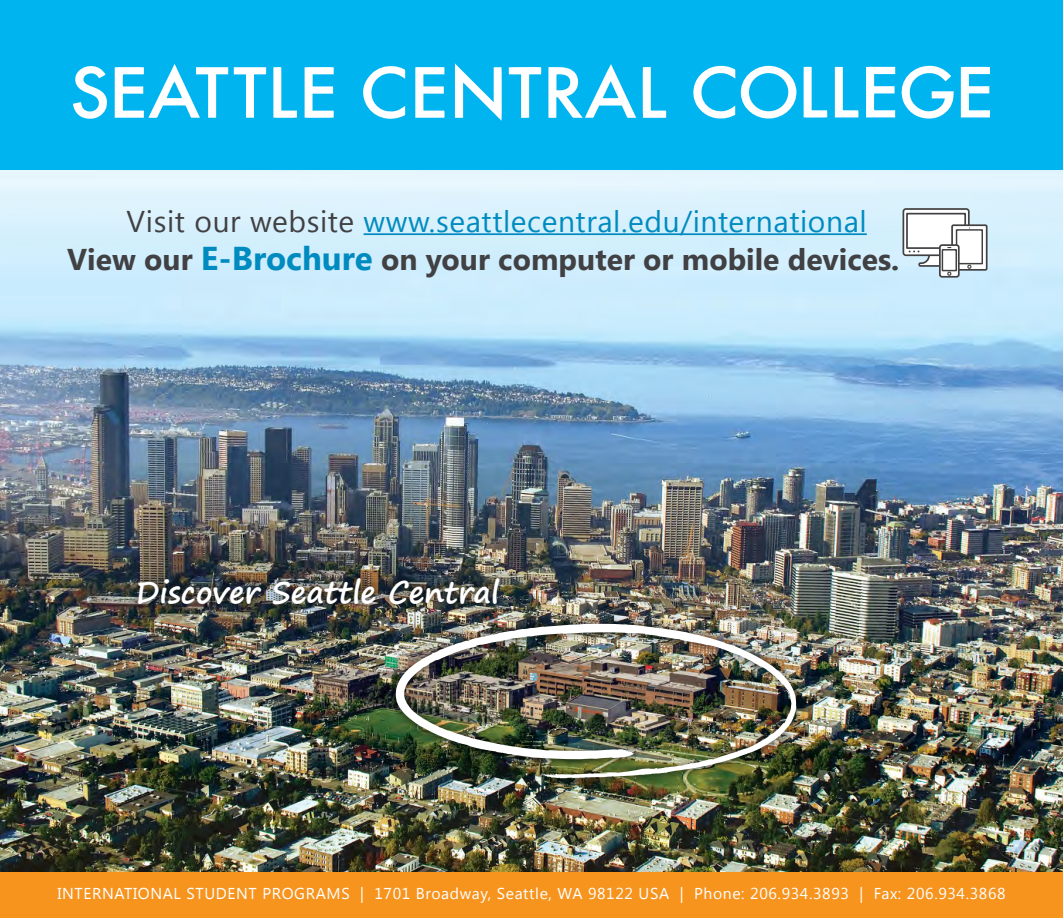
<style>
.page{position:relative;width:1063px;height:918px;background:#fff}
.page>*{position:absolute;margin:0;border:0;box-sizing:border-box;transform-origin:0 0}
.t1{font:700 30px/38.7px "Segoe UI";color:#414042}
.t2{font:700 30px "Segoe Print";color:#fff}
.t3{font:15.75px "Segoe UI";letter-spacing:.04em;color:#fff}
.s1{font-weight:400}
.s2{font-weight:400;color:#008bc0}
.s3{font-size:33px;color:#008bc0}
</style>
<div class="page">
<img style="left:0;top:315px;width:1063px;height:557px">
<div style="left:0;top:170px;width:1063px;height:145px;background:linear-gradient(to bottom,#e4f5fd,#c5eafd)"></div>
<div style="left:0;top:0;width:1063px;height:170px;background:#00b4f0"></div>
<div style="left:0;top:873px;width:1063px;height:45px;background:#f7941e"></div>
<div style="left:387px;top:615px;width:418px;height:172px;background:#000;opacity:.75"></div>
<img style="left:396px;top:624px;width:400px;height:154px">
<svg style="left:544px;top:774px;width:13px;height:5px"></svg>
<div style="left:129px;top:569px;width:379px;height:43px;background:#000;opacity:.75"></div>
<hr style="left:364px;top:233px;width:503px;height:2px;background:#008bc0">
<div style="left:903px;top:209px;width:66px;height:46px;background:linear-gradient(to right,#fff,#fff);border-radius:3px"></div>
<div style="left:903px;top:208px;width:67px;height:48px;border:2px solid #414042;border-radius:3px"></div>
<div style="left:906px;top:213px;width:60px;height:36px;background:#fff;border:2px solid #414042"></div>
<div style="left:952px;top:225px;width:35px;height:45px;background:linear-gradient(to bottom,#fff,#fff)"></div>
<div style="left:951px;top:224px;width:37px;height:47px;border:2px solid #414042"></div>
<div style="left:956px;top:229px;width:27px;height:35px;background:#fff;border:1px solid #414042"></div>
<svg style="left:967px;top:265px;width:4px;height:4px"></svg>
<svg style="left:940px;top:245px;width:19px;height:32px"></svg>
<div style="left:939px;top:244px;width:21px;height:34px;border:2px solid #414042;border-radius:2px"></div>
<svg style="left:955px;top:249px;width:2px;height:22px"></svg>
<svg style="left:909px;top:247px;width:46px;height:29px"></svg>
<svg style="left:961px;top:67px;width:29px;height:50px"></svg>
<svg style="left:866px;top:65px;width:88px;height:54px"></svg>
<svg style="left:693px;top:65px;width:104px;height:54px"></svg>
<svg style="left:804px;top:67px;width:23px;height:51px"></svg>
<svg style="left:835px;top:67px;width:24px;height:50px"></svg>
<svg style="left:455px;top:64px;width:47px;height:57px"></svg>
<svg style="left:643px;top:67px;width:23px;height:51px"></svg>
<svg style="left:548px;top:64px;width:88px;height:54px"></svg>
<svg style="left:415px;top:67px;width:30px;height:51px"></svg>
<svg style="left:363px;top:66px;width:42px;height:53px"></svg>
<svg style="left:509px;top:67px;width:32px;height:51px"></svg>
<svg style="left:305px;top:67px;width:29px;height:51px"></svg>
<svg style="left:73px;top:66px;width:34px;height:53px"></svg>
<svg style="left:115px;top:64px;width:113px;height:54px"></svg>
<svg style="left:234px;top:67px;width:32px;height:51px"></svg>
<svg style="left:273px;top:67px;width:24px;height:51px"></svg>
<p class="t1" style="left:67px;top:200px;width:834px;text-indent:59px"><span class="s1">Visit our website</span> <span class="s2">www.seattlecentral.edu/international<br></span>View our <span class="s3">E-Brochure</span> on your computer or mobile devices.</p>
<p class="t2" style="left:136px;top:565px;width:365px">Discover Seattle Central</p>
<p class="t3" style="left:57px;top:882px;width:950px">INTERNATIONAL STUDENT PROGRAMS | 1701 Broadway, Seattle, WA 98122 USA | Phone: 206.934.3893 | Fax: 206.934.3868</p>
</div>
